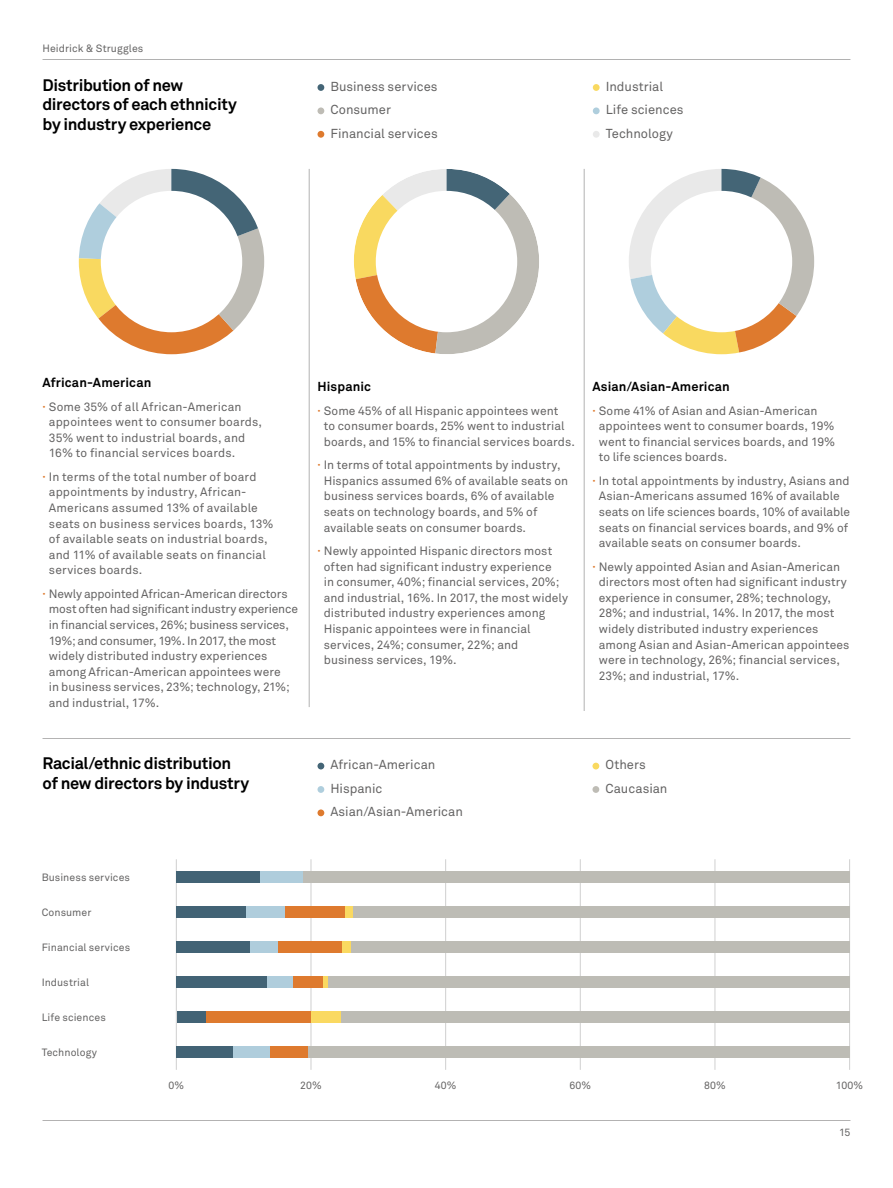
<style>
.page{position:relative;width:893px;height:1188px;background:#fff}
.page>*{position:absolute;margin:0;border:0;box-sizing:border-box;transform-origin:0 0}
.t1{font:700 16.5px/19.5px "Akkurat Pro";letter-spacing:-.02em;color:#000}
.t2{font:12.9px/23.4px "Akkurat Pro";color:#646363}
.t3{font:700 12.9px "Akkurat Pro";letter-spacing:.01em;color:#000}
.t4{font:12px/15.6px "Akkurat Pro";letter-spacing:.005em;color:#646363}
.t5{font:10.5px "Akkurat Pro";letter-spacing:.01em;color:#646363}
</style>
<div class="page">
<hr style="left:176px;top:859px;width:1px;height:211px;background:#d0d0d0">
<hr style="left:311px;top:859px;width:1px;height:211px;background:#d0d0d0">
<hr style="left:445px;top:859px;width:1px;height:211px;background:#d0d0d0">
<hr style="left:580px;top:859px;width:1px;height:211px;background:#d0d0d0">
<hr style="left:715px;top:859px;width:1px;height:211px;background:#d0d0d0">
<hr style="left:849px;top:859px;width:1px;height:211px;background:#d0d0d0">
<div style="left:345px;top:906px;width:8px;height:12px;background:#fad961"></div>
<div style="left:353px;top:906px;width:496px;height:12px;background:#bdbcb5"></div>
<div style="left:285px;top:906px;width:60px;height:12px;background:#de7a2e"></div>
<div style="left:246px;top:906px;width:39px;height:12px;background:#afcddc"></div>
<div style="left:177px;top:906px;width:69px;height:12px;background:#426375"></div>
<div style="left:323px;top:976px;width:5px;height:12px;background:#fad961"></div>
<div style="left:328px;top:976px;width:521px;height:12px;background:#bdbcb5"></div>
<div style="left:293px;top:976px;width:30px;height:12px;background:#de7a2e"></div>
<div style="left:267px;top:976px;width:26px;height:12px;background:#afcddc"></div>
<div style="left:177px;top:976px;width:90px;height:12px;background:#426375"></div>
<div style="left:177px;top:1011px;width:29px;height:12px;background:#426375"></div>
<div style="left:311px;top:1011px;width:30px;height:12px;background:#fad961"></div>
<div style="left:341px;top:1011px;width:508px;height:12px;background:#bdbcb5"></div>
<div style="left:206px;top:1011px;width:105px;height:12px;background:#de7a2e"></div>
<div style="left:307px;top:1046px;width:542px;height:12px;background:#bdbcb5"></div>
<div style="left:270px;top:1046px;width:37px;height:12px;background:#de7a2e"></div>
<div style="left:233px;top:1046px;width:37px;height:12px;background:#afcddc"></div>
<div style="left:177px;top:1046px;width:56px;height:12px;background:#426375"></div>
<div style="left:303px;top:871px;width:546px;height:12px;background:#bdbcb5"></div>
<div style="left:260px;top:871px;width:43px;height:12px;background:#afcddc"></div>
<div style="left:177px;top:871px;width:83px;height:12px;background:#426375"></div>
<div style="left:342px;top:941px;width:9px;height:12px;background:#fad961"></div>
<div style="left:351px;top:941px;width:498px;height:12px;background:#bdbcb5"></div>
<div style="left:277px;top:941px;width:65px;height:12px;background:#de7a2e"></div>
<div style="left:176px;top:941px;width:74px;height:12px;background:#426375"></div>
<div style="left:250px;top:941px;width:27px;height:12px;background:#afcddc"></div>
<hr style="left:43px;top:738px;width:807px;height:1px;background:#646363">
<div style="left:317px;top:763px;width:7px;height:6px;background:#446576;border-radius:50%"></div>
<div style="left:317px;top:786px;width:7px;height:7px;background:#afcedd;border-radius:50%"></div>
<div style="left:317px;top:809px;width:7px;height:7px;background:#de7a2e;border-radius:50%"></div>
<div style="left:592px;top:763px;width:7px;height:6px;background:#f9d960;border-radius:50%"></div>
<div style="left:592px;top:786px;width:7px;height:7px;background:#bebcb5;border-radius:50%"></div>
<div style="left:317px;top:84px;width:7px;height:7px;background:#446576;border-radius:50%"></div>
<div style="left:317px;top:107px;width:7px;height:7px;background:#bebcb5;border-radius:50%"></div>
<div style="left:317px;top:131px;width:7px;height:7px;background:#de7a2e;border-radius:50%"></div>
<div style="left:593px;top:84px;width:7px;height:7px;background:#f9d960;border-radius:50%"></div>
<div style="left:593px;top:107px;width:7px;height:7px;background:#afcedd;border-radius:50%"></div>
<div style="left:593px;top:131px;width:7px;height:7px;background:#e9e9e9;border-radius:50%"></div>
<hr style="left:309px;top:169px;width:1px;height:538px;background:#646363">
<hr style="left:584px;top:169px;width:1px;height:542px;background:#646363">
<svg style="left:79px;top:169px;width:185px;height:185px"></svg>
<div style="left:101px;top:191px;width:141px;height:141px;background:#fff;border-radius:50%"></div>
<svg style="left:354px;top:169px;width:185px;height:185px"></svg>
<div style="left:376px;top:191px;width:141px;height:141px;background:#fff;border-radius:50%"></div>
<svg style="left:629px;top:169px;width:185px;height:185px"></svg>
<div style="left:651px;top:191px;width:141px;height:141px;background:#fff;border-radius:50%"></div>
<hr style="left:43px;top:1120px;width:807px;height:1px;background:#646363">
<hr style="left:43px;top:59px;width:807px;height:1px;background:#646363">
<p class="t5" style="left:43px;top:42px;width:102px">Heidrick &amp; Struggles</p>
<h1 class="t1" style="left:43px;top:76px;width:196px">Distribution of new directors of each ethnicity by industry experience</h1>
<p class="t2" style="left:330px;top:75px;width:109px">Business services<br>Consumer<br>Financial services</p>
<p class="t2" style="left:606px;top:75px;width:79px">Industrial<br>Life sciences<br>Technology</p>
<p class="t3" style="left:43px;top:375px;width:110px">African-American</p>
<p class="t4" style="left:49px;top:399px;width:215px;text-indent:-6px"><sup>•</sup> Some 35% of all African-American appointees went to consumer boards, 35% went to industrial boards, and 16% to financial services boards.</p>
<p class="t4" style="left:49px;top:469px;width:226px;text-indent:-6px"><sup>•</sup> In terms of the total number of board appointments by industry, African-Americans assumed 13% of available seats on business services boards, 13% of available seats on industrial boards, and 11% of available seats on financial services boards.</p>
<p class="t4" style="left:49px;top:586px;width:251px;text-indent:-6px"><sup>•</sup> Newly appointed African-American directors most often had significant industry experience in financial services, 26%; business services, 19%; and consumer, 19%. In 2017, the most widely distributed industry experiences among African-American appointees were<br>in business services, 23%; technology, 21%; and industrial, 17%.</p>
<p class="t3" style="left:317px;top:379px;width:55px">Hispanic</p>
<p class="t4" style="left:324px;top:403px;width:252px;text-indent:-6px"><sup>•</sup> Some 45% of all Hispanic appointees went<br>to consumer boards, 25% went to industrial boards, and 15% to financial services boards.</p>
<p class="t4" style="left:324px;top:458px;width:246px;text-indent:-6px"><sup>•</sup> In terms of total appointments by industry, Hispanics assumed 6% of available seats on business services boards, 6% of available seats on technology boards, and 5% of available seats on consumer boards.</p>
<p class="t4" style="left:324px;top:543px;width:246px;text-indent:-6px"><sup>•</sup> Newly appointed Hispanic directors most often had significant industry experience<br>in consumer, 40%; financial services, 20%; and industrial, 16%. In 2017, the most widely distributed industry experiences among Hispanic appointees were in financial services, 24%; consumer, 22%; and business services, 19%.</p>
<p class="t3" style="left:592px;top:379px;width:139px">Asian/Asian-American</p>
<p class="t4" style="left:599px;top:403px;width:238px;text-indent:-6px"><sup>•</sup> Some 41% of Asian and Asian-American appointees went to consumer boards, 19% went to financial services boards, and 19% to life sciences boards.</p>
<p class="t4" style="left:599px;top:473px;width:253px;text-indent:-6px"><sup>•</sup> In total appointments by industry, Asians and Asian-Americans assumed 16% of available seats on life sciences boards, 10% of available seats on financial services boards, and 9% of available seats on consumer boards.</p>
<p class="t4" style="left:599px;top:559px;width:252px;text-indent:-6px"><sup>•</sup> Newly appointed Asian and Asian-American directors most often had significant industry experience in consumer, 28%; technology, 28%; and industrial, 14%. In 2017, the most widely distributed industry experiences among Asian and Asian-American appointees were in technology, 26%; financial services, 23%; and industrial, 17%.</p>
<h1 class="t1" style="left:43px;top:754px;width:208px">Racial/ethnic distribution of new directors by industry</h1>
<p class="t2" style="left:330px;top:754px;width:134px">African-American<br>Hispanic<br>Asian/Asian-American</p>
<p class="t2" style="left:605px;top:754px;width:64px">Others<br>Caucasian</p>
<p class="t5" style="left:42px;top:871px;width:90px">Business services</p>
<p class="t5" style="left:42px;top:906px;width:51px">Consumer</p>
<p class="t5" style="left:42px;top:941px;width:90px">Financial services</p>
<p class="t5" style="left:42px;top:976px;width:49px">Industrial</p>
<p class="t5" style="left:42px;top:1011px;width:66px">Life sciences</p>
<p class="t5" style="left:42px;top:1046px;width:57px">Technology</p>
<p class="t5" style="left:169px;top:1080px;width:17px">0%</p>
<p class="t5" style="left:300px;top:1080px;width:23px">20%</p>
<p class="t5" style="left:435px;top:1080px;width:23px">40%</p>
<p class="t5" style="left:569px;top:1080px;width:23px">60%</p>
<p class="t5" style="left:704px;top:1080px;width:23px">80%</p>
<p class="t5" style="left:836px;top:1080px;width:29px">100%</p>
<p class="t5" style="left:839px;top:1126px;width:13px">15</p>
</div>
